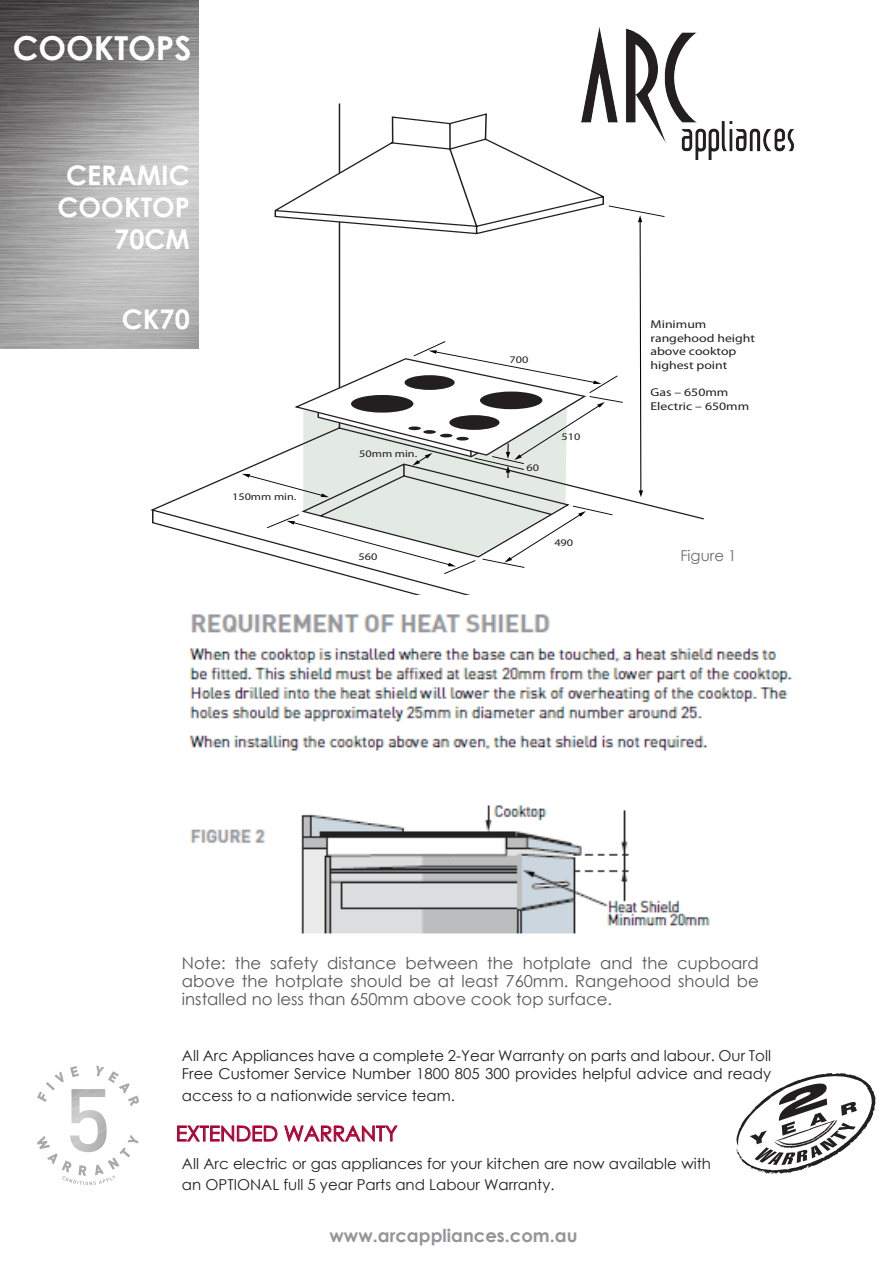
<style>
.page{position:relative;width:893px;height:1263px;background:#fff}
.page>*{position:absolute;margin:0;border:0;box-sizing:border-box;transform-origin:0 0}
.t1{font:700 33px "Arial";color:#fff}
.t2{font:700 33px "Century Gothic";color:#fff}
.t3{font:700 27px "Century Gothic";color:#fff}
.t4{font:27px "Arial";color:#fff}
.t5{font:21px "Century Gothic";color:#a90332}
.t6{font:700 18px "Century Gothic";color:#939598}
.t7{font:16.5px/18px "Century Gothic";color:#57585a;text-align:justify}
.t8{font:15px/18px "Century Gothic";color:#231f20}
.t9{font:15px "Century Gothic";color:#6c6d70}
.t10{font:11.4px/13.6px "Gill Sans";color:#231f20;scale:1.21 1}
.t11{font:10.05px "Gill Sans";color:#231f20;scale:1.21 1}
</style>
<div class="page">
<svg style="left:177px;top:1125px;width:101px;height:17px"></svg>
<svg style="left:284px;top:1125px;width:114px;height:17px"></svg>
<svg style="left:736px;top:1073px;width:139px;height:101px"></svg>
<img style="left:71px;top:1089px;width:36px;height:46px">
<svg style="left:37px;top:1071px;width:27px;height:31px"></svg>
<svg style="left:70px;top:1066px;width:9px;height:11px"></svg>
<svg style="left:96px;top:1065px;width:43px;height:41px"></svg>
<svg style="left:37px;top:1135px;width:102px;height:50px"></svg>
<img style="left:585px;top:27px;width:209px;height:132px">
<svg style="left:150px;top:103px;width:556px;height:492px"></svg>
<svg style="left:267px;top:566px;width:356px;height:8px"></svg>
<svg style="left:242px;top:112px;width:423px;height:454px"></svg>
<img style="left:188px;top:614px;width:605px;height:320px">
<img style="left:0;top:0;width:198px;height:349px">
<p class="t2" style="left:13px;top:23px;width:180px">COOKTOPS</p>
<p class="t1" style="left:13px;top:31px;width:190px">COOKTOPS</p>
<p class="t3" style="left:66px;top:154px;width:125px">CERAMIC</p>
<p class="t3" style="left:58px;top:187px;width:134px">COOKTOP</p>
<p class="t3" style="left:114px;top:219px;width:77px">70CM</p>
<p class="t4" style="left:136px;top:221px;width:59px">GAS</p>
<p class="t4" style="left:66px;top:289px;width:128px">ACD9SG2</p>
<p class="t3" style="left:122px;top:299px;width:70px">CK70</p>
<p class="t11" style="left:232px;top:490px;width:55px">150mm min.</p>
<p class="t11" style="left:359px;top:447px;width:49px">50mm min.</p>
<p class="t11" style="left:359px;top:550px;width:17px">560</p>
<p class="t11" style="left:510px;top:353px;width:17px">700</p>
<p class="t11" style="left:526px;top:461px;width:12px">60</p>
<p class="t11" style="left:561px;top:431px;width:17px">510</p>
<p class="t11" style="left:554px;top:537px;width:17px">490</p>
<p class="t10" style="left:650px;top:317px;width:88px">Minimum rangehood height above cooktop highest point</p>
<p class="t10" style="left:650px;top:385px;width:83px">Gas – 650mm<br>Electric – 650mm</p>
<p class="t9" style="left:680px;top:545px;width:58px">Figure 1</p>
<p class="t7" style="left:182px;top:954px;width:578px">Note: the safety distance between the hotplate and the cupboard above the hotplate should be at least 760mm. Rangehood should be installed no less than 650mm above cook top surface.</p>
<p class="t8" style="left:182px;top:1047px;width:591px">All Arc Appliances have a complete 2-Year Warranty on parts and labour. Our Toll<br>Free Customer Service Number 1800 805 300 provides helpful advice and ready</p>
<p class="t8" style="left:182px;top:1086px;width:275px">access to a nationwide service team.</p>
<p class="t5" style="left:176px;top:1119px;width:223px">EXTENDED WARRANTY</p>
<p class="t8" style="left:182px;top:1152px;width:531px;line-height:21.6px">All Arc electric or gas appliances for your kitchen are now available with an OPTIONAL full 5 year Parts and Labour Warranty.</p>
<p class="t6" style="left:330px;top:1222px;width:250px">www.arcappliances.com.au</p>
</div>
